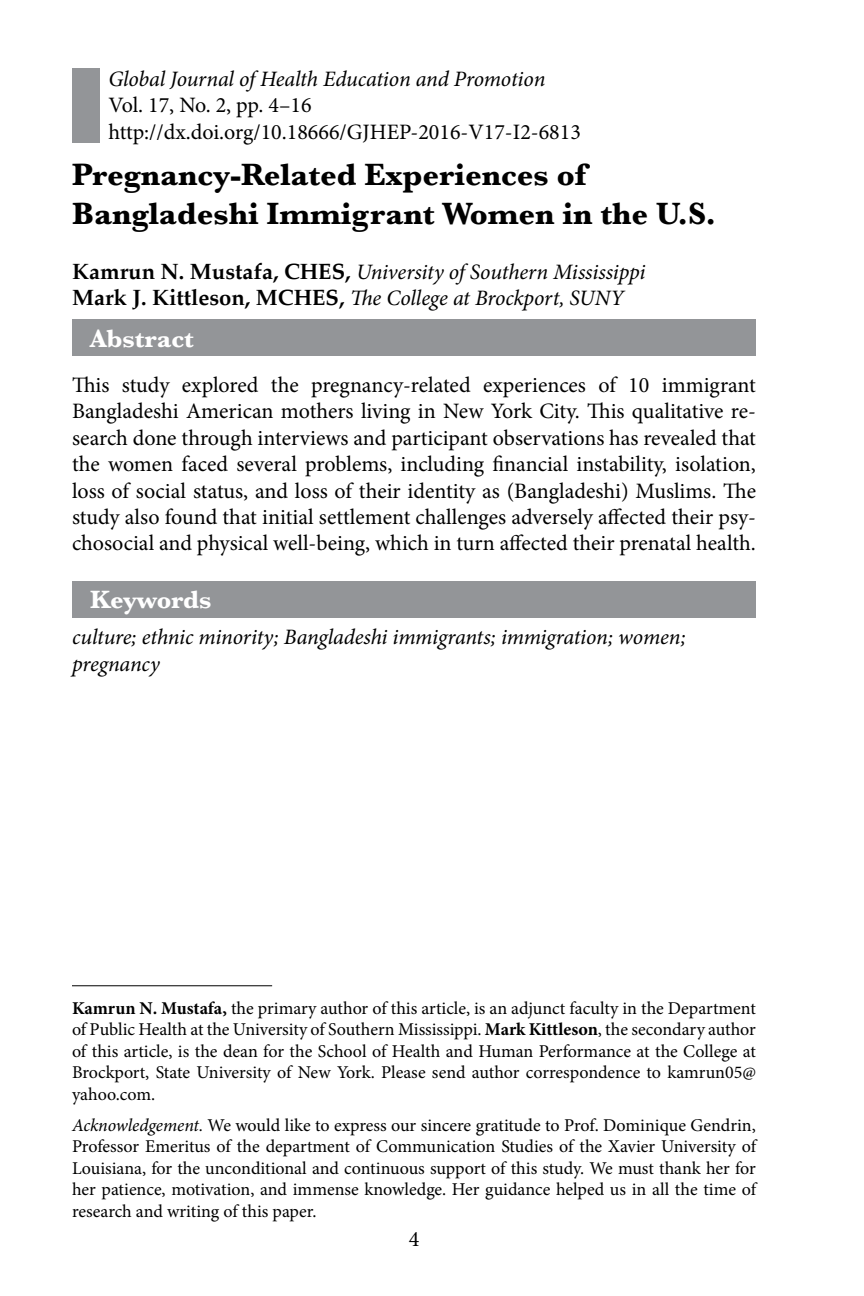
<style>
.page{position:relative;width:864px;height:1296px;background:#fff}
.page>*{position:absolute;margin:0;border:0;box-sizing:border-box;transform-origin:0 0}
.t1{font:700 32px/38.4px "Baskerville";color:#000}
.t2{font:700 26px "Baskerville";color:#fff}
.t3{font:22px/26.4px "Minion Pro";color:#000;text-align:justify}
.t4{font:italic 22px/26.4px "Minion Pro";letter-spacing:-.01em;color:#000}
.t5{font:18px/21.6px "Minion Pro";color:#000;text-align:justify}
.s1{font-family:"Palatino";font-weight:700;font-style:normal}
.s2{font-weight:700}
.s3{font-style:italic}
</style>
<div class="page">
<div style="left:72px;top:320px;width:684px;height:36px;background:#939598"></div>
<div style="left:72px;top:581px;width:684px;height:37px;background:#939598"></div>
<hr style="left:72px;top:985px;width:200px;height:1px;background:#000">
<div style="left:72px;top:68px;width:27px;height:75px;background:#939598"></div>
<p class="t4" style="left:108px;top:66px;width:439px">Global Journal of Health Education and Promotion</p>
<p class="t3" style="left:108px;top:92px;width:474px">Vol. 17, No. 2, pp. 4–16 http://dx.doi.org/10.18666/GJHEP-2016-V17-I2-6813</p>
<h1 class="t1" style="left:72px;top:156px;width:645px">Pregnancy-Related Experiences of<br>Bangladeshi Immigrant Women in the U.S.</h1>
<p class="t4" style="left:72px;top:259px;width:575px"><span class="s1">Kamrun N. Mustafa, CHES,</span> University of Southern Mississippi<br><span class="s1">Mark J. Kittleson, MCHES,</span> The College at Brockport, SUNY</p>
<h2 class="t2" style="left:90px;top:320px;width:105px">Abstract</h2>
<p class="t3" style="left:72px;top:372px;width:686px">This study explored the pregnancy-related experiences of 10 immigrant Bangladeshi American mothers living in New York City. This qualitative re&shy;search done through interviews and participant observations has revealed that the women faced several problems, including financial instability, isolation, loss of social status, and loss of their identity as (Bangladeshi) Muslims. The study also found that initial settlement challenges adversely affected their psy&shy;chosocial and physical well-being, which in turn affected their prenatal health.</p>
<h2 class="t2" style="left:90px;top:582px;width:123px">Keywords</h2>
<p class="t4" style="left:72px;top:624px;width:615px">culture; ethnic minority; Bangladeshi immigrants; immigration; women; pregnancy</p>
<p class="t5" style="left:72px;top:997px;width:685px"><span class="s2">Kamrun N. Mustafa,</span> the primary author of this article, is an adjunct faculty in the Department of Public Health at the University of Southern Mississippi. <span class="s2">Mark Kittleson</span>, the secondary author of this article, is the dean for the School of Health and Human Performance at the College at Brockport, State University of New York. Please send author correspondence to kamrun05@ yahoo.com.</p>
<p class="t5" style="left:72px;top:1114px;width:686px"><span class="s3">Acknowledgement.</span> We would like to express our sincere gratitude to Prof. Dominique Gendrin, Professor Emeritus of the department of Communication Studies of the Xavier University of Louisiana, for the unconditional and continuous support of this study. We must thank her for her patience, motivation, and immense knowledge. Her guidance helped us in all the time of research and writing of this paper.</p>
<p class="t3" style="left:409px;top:1226px;width:12px">4</p>
</div>
